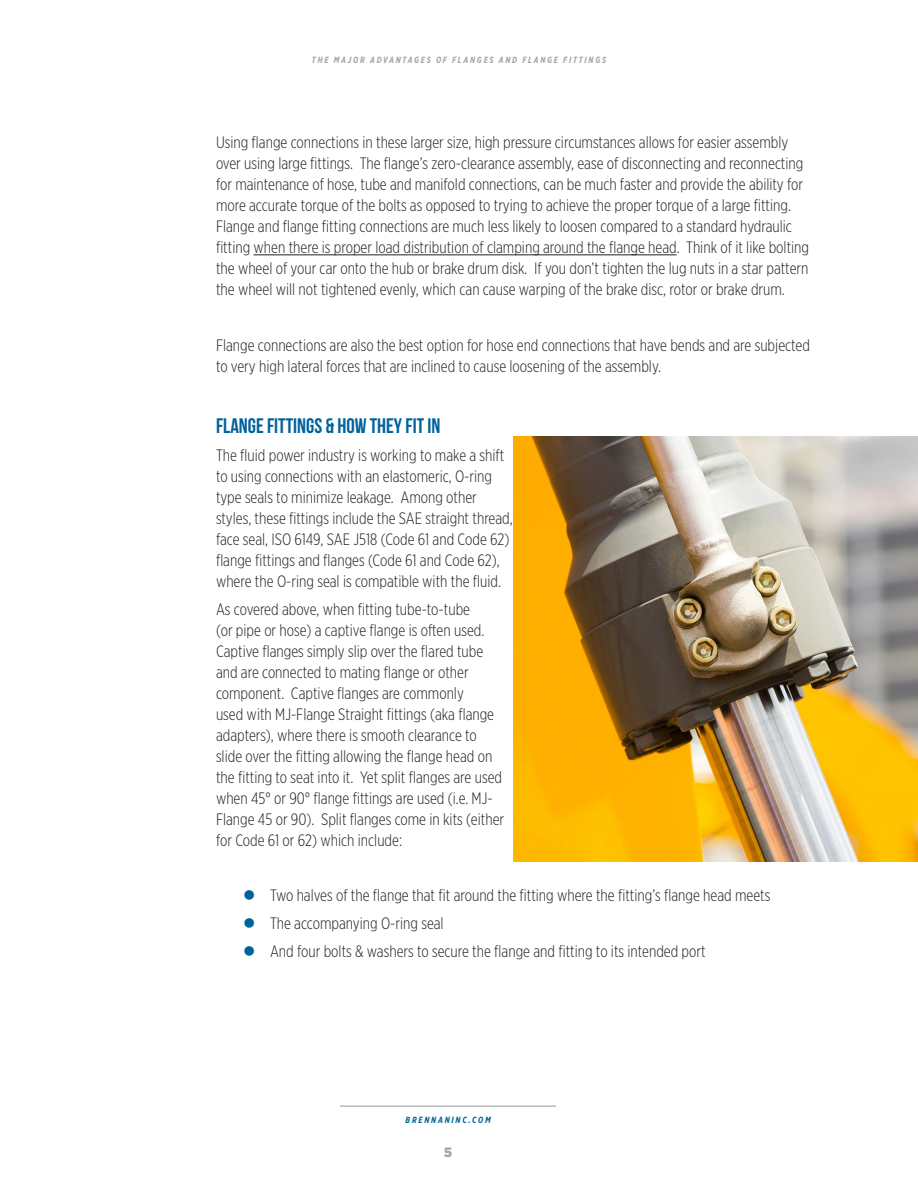
<style>
.page{position:relative;width:918px;height:1188px;background:#fff}
.page>*{position:absolute;margin:0;border:0;box-sizing:border-box;transform-origin:0 0}
.t1{font:21px "Bebas Neue";color:#00629b}
.t2{font:300 16.5px/21px "Gotham X Narrow";color:#231f20}
.t3{font:900 13.5px "Gotham";color:#a5a5a5}
.t4{font:italic 700 9px "Gotham X Narrow";letter-spacing:.2em;color:#a5a5a5}
.t5{font:italic 700 9px "Gotham X Narrow";letter-spacing:.2em;color:#016599}
</style>
<div class="page">
<hr style="left:340px;top:1106px;width:216px;height:1px;background:#939598">
<hr style="left:254px;top:254px;width:423px;height:1px;background:#231f20">
<img style="left:513px;top:436px;width:405px;height:426px">
<p class="t4" style="left:312px;top:55px;width:296px">THE MAJOR ADVANTAGES OF FLANGES AND FLANGE FITTINGS</p>
<p class="t2" style="left:216px;top:132px;width:595px">Using flange connections in these larger size, high pressure circumstances allows for easier assembly over using large fittings. The flange’s zero-clearance assembly, ease of disconnecting and reconnecting for maintenance of hose, tube and manifold connections, can be much faster and provide the ability for more accurate torque of the bolts as opposed to trying to achieve the proper torque of a large fitting.<br>Flange and flange fitting connections are much less likely to loosen compared to a standard hydraulic fitting when there is proper load distribution of clamping around the flange head. Think of it like bolting the wheel of your car onto the hub or brake drum disk. If you don’t tighten the lug nuts in a star pattern the wheel will not tightened evenly, which can cause warping of the brake disc, rotor or brake drum.</p>
<p class="t2" style="left:216px;top:334px;width:595px">Flange connections are also the best option for hose end connections that have bends and are subjected to very high lateral forces that are inclined to cause loosening of the assembly.</p>
<p class="t1" style="left:216px;top:414px;width:226px">FLANGE FITTINGS &amp; HOW THEY FIT IN</p>
<p class="t2" style="left:216px;top:444px;width:298px">The fluid power industry is working to make a shift to using connections with an elastomeric, O-ring type seals to minimize leakage. Among other styles, these fittings include the SAE straight thread, face seal, ISO 6149, SAE J518 (Code 61 and Code 62) flange fittings and flanges (Code 61 and Code 62), where the O-ring seal is compatible with the fluid.</p>
<p class="t2" style="left:216px;top:598px;width:290px">As covered above, when fitting tube-to-tube<br>(or pipe or hose) a captive flange is often used.<br>Captive flanges simply slip over the flared tube and are connected to mating flange or other component. Captive flanges are commonly<br>used with MJ-Flange Straight fittings (aka flange adapters), where there is smooth clearance to slide over the fitting allowing the flange head on the fitting to seat into it. Yet split flanges are used when 45° or 90° flange fittings are used (i.e. MJ-Flange 45 or 90). Split flanges come in kits (either for Code 61 or 62) which include:</p>
<p class="t2" style="left:270px;top:885px;width:502px">Two halves of the flange that fit around the fitting where the fitting’s flange head meets</p>
<p class="t2" style="left:270px;top:912px;width:175px">The accompanying O-ring seal</p>
<p class="t2" style="left:270px;top:940px;width:437px">And four bolts &amp; washers to secure the flange and fitting to its intended port</p>
<p class="t5" style="left:406px;top:1114px;width:87px">BRENNANINC.COM</p>
<p class="t3" style="left:444px;top:1143px;width:10px">5</p>
</div>
